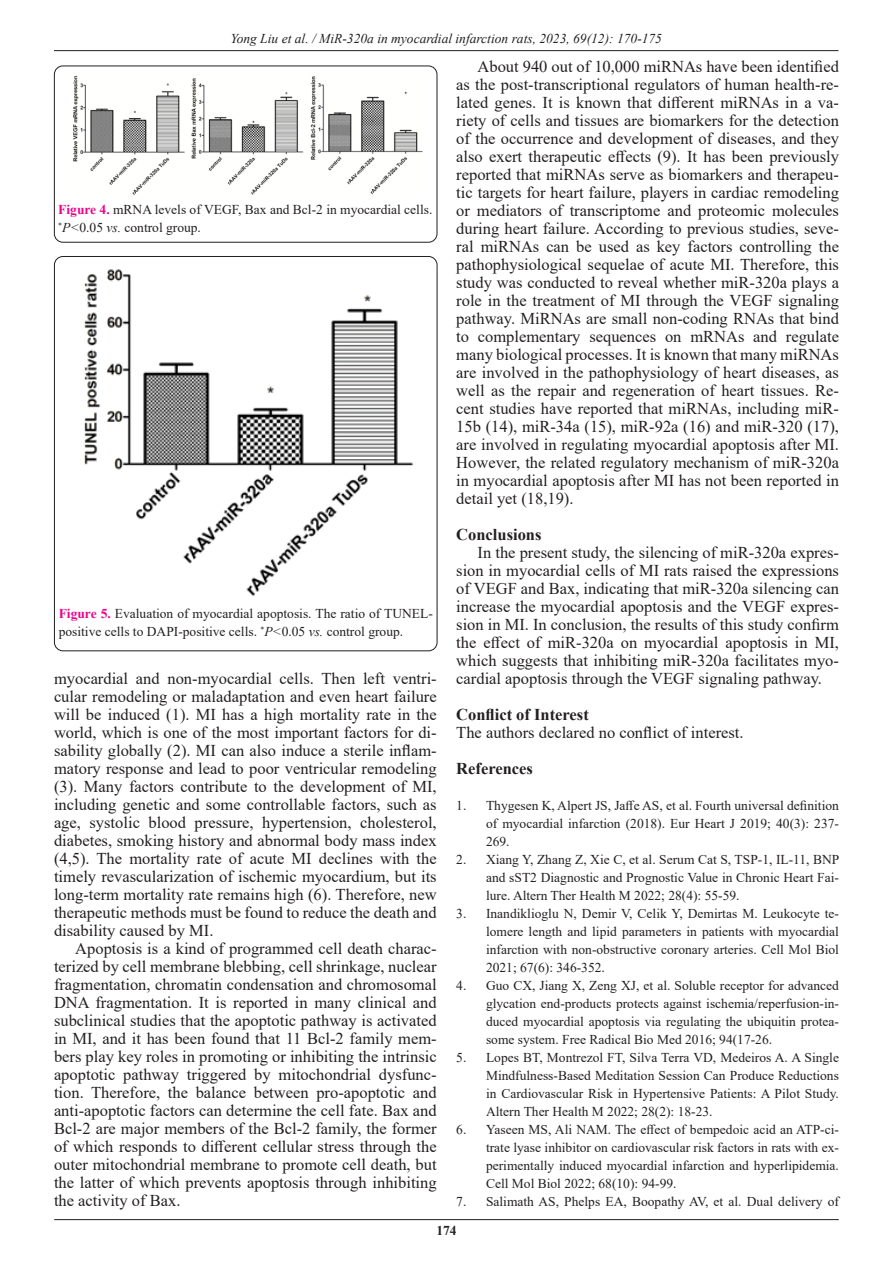
<style>
.page{position:relative;width:893px;height:1263px;background:#fff}
.page>*{position:absolute;margin:0;border:0;box-sizing:border-box;transform-origin:0 0}
.t1{font:16.5px/18px "Times New Roman";color:#231f20;text-align:justify}
.t2{font:700 16.5px "Times New Roman";color:#231f20}
.t3{font:13.5px/18px "Times New Roman";color:#231f20;text-align:justify}
.t4{font:italic 13.5px "Times New Roman";color:#231f20}
.t5{font:700 13.5px "Times New Roman";color:#231f20}
.s1{font-weight:700;color:#ed028c}
.s2{font-style:italic}
</style>
<div class="page">
<hr style="left:54px;top:50px;width:784px;height:1px;background:#231f20">
<hr style="left:54px;top:1219px;width:785px;height:1px;background:#231f20">
<div style="left:54px;top:66px;width:383px;height:176px;border:1px solid #231f20;border-radius:9px"></div>
<div style="left:54px;top:256px;width:383px;height:395px;border:1px solid #231f20;border-radius:9px"></div>
<img style="left:73px;top:75px;width:350px;height:120px">
<img style="left:84px;top:269px;width:329px;height:328px">
<p class="t4" style="left:230px;top:29px;width:433px">Yong Liu et al. / MiR-320a in myocardial infarction rats, 2023, 69(12): 170-175</p>
<p class="t3" style="left:58px;top:200px;width:376px"><span class="s1">Figure 4.</span> mRNA levels of VEGF, Bax and Bcl-2 in myocardial cells. <sup>*</sup><span class="s2">P&lt;</span>0.05 <span class="s2">vs.</span> control group.</p>
<p class="t3" style="left:59px;top:604px;width:376px"><span class="s1">Figure 5.</span> Evaluation of myocardial apoptosis. The ratio of TUNEL&shy;positive cells to DAPI-positive cells. <sup>*</sup><span class="s2">P&lt;</span>0.05 <span class="s2">vs.</span> control group.</p>
<p class="t1" style="left:54px;top:669px;width:384px">myocardial and non-myocardial cells. Then left ventri&shy;cular remodeling or maladaptation and even heart failure will be induced (1). MI has a high mortality rate in the world, which is one of the most important factors for di&shy;sability globally (2). MI can also induce a sterile inflam&shy;matory response and lead to poor ventricular remodeling (3). Many factors contribute to the development of MI, including genetic and some controllable factors, such as age, systolic blood pressure, hypertension, cholesterol, diabetes, smoking history and abnormal body mass index (4,5). The mortality rate of acute MI declines with the timely revascularization of ischemic myocardium, but its long-term mortality rate remains high (6). Therefore, new therapeutic methods must be found to reduce the death and disability caused by MI.</p>
<p class="t1" style="left:54px;top:939px;width:384px;text-indent:21px">Apoptosis is a kind of programmed cell death charac&shy;terized by cell membrane blebbing, cell shrinkage, nuclear fragmentation, chromatin condensation and chromosomal DNA fragmentation. It is reported in many clinical and subclinical studies that the apoptotic pathway is activated in MI, and it has been found that 11 Bcl-2 family mem&shy;bers play key roles in promoting or inhibiting the intrinsic apoptotic pathway triggered by mitochondrial dysfunc&shy;tion. Therefore, the balance between pro-apoptotic and anti-apoptotic factors can determine the cell fate. Bax and Bcl-2 are major members of the Bcl-2 family, the former of which responds to different cellular stress through the outer mitochondrial membrane to promote cell death, but the latter of which prevents apoptosis through inhibiting the activity of Bax.</p>
<p class="t1" style="left:456px;top:57px;width:384px;text-indent:21px">About 940 out of 10,000 miRNAs have been identified as the post-transcriptional regulators of human health-re&shy;lated genes. It is known that different miRNAs in a va&shy;riety of cells and tissues are biomarkers for the detection of the occurrence and development of diseases, and they also exert therapeutic effects (9). It has been previously reported that miRNAs serve as biomarkers and therapeu&shy;tic targets for heart failure, players in cardiac remodeling or mediators of transcriptome and proteomic molecules during heart failure. According to previous studies, seve&shy;ral miRNAs can be used as key factors controlling the pathophysiological sequelae of acute MI. Therefore, this study was conducted to reveal whether miR-320a plays a role in the treatment of MI through the VEGF signaling pathway. MiRNAs are small non-coding RNAs that bind to complementary sequences on mRNAs and regulate many biological processes. It is known that many miRNAs are involved in the pathophysiology of heart diseases, as well as the repair and regeneration of heart tissues. Re&shy;cent studies have reported that miRNAs, including miR-15b (14), miR-34a (15), miR-92a (16) and miR-320 (17), are involved in regulating myocardial apoptosis after MI.<br>However, the related regulatory mechanism of miR-320a in myocardial apoptosis after MI has not been reported in detail yet (18,19).</p>
<p class="t2" style="left:456px;top:523px;width:87px">Conclusions</p>
<p class="t1" style="left:456px;top:543px;width:384px;text-indent:21px">In the present study, the silencing of miR-320a expres&shy;sion in myocardial cells of MI rats raised the expressions of VEGF and Bax, indicating that miR-320a silencing can increase the myocardial apoptosis and the VEGF expres&shy;sion in MI. In conclusion, the results of this study confirm the effect of miR-320a on myocardial apoptosis in MI, which suggests that inhibiting miR-320a facilitates myo&shy;cardial apoptosis through the VEGF signaling pathway.</p>
<p class="t2" style="left:456px;top:703px;width:134px">Conflict of Interest</p>
<p class="t1" style="left:456px;top:723px;width:289px">The authors declared no conflict of interest.</p>
<p class="t2" style="left:456px;top:757px;width:78px">References</p>
<p class="t3" style="left:486px;top:796px;width:354px;text-indent:-30px">1. Thygesen K, Alpert JS, Jaffe AS, et al. Fourth universal definition of myocardial infarction (2018). Eur Heart J 2019; 40(3): 237- 269.</p>
<p class="t3" style="left:486px;top:850px;width:355px;text-indent:-30px">2. Xiang Y, Zhang Z, Xie C, et al. Serum Cat S, TSP-1, IL-11, BNP and sST2 Diagnostic and Prognostic Value in Chronic Heart Fai&shy;lure. Altern Ther Health M 2022; 28(4): 55-59.</p>
<p class="t3" style="left:486px;top:904px;width:354px;text-indent:-30px">3. Inandiklioglu N, Demir V, Celik Y, Demirtas M. Leukocyte te&shy;lomere length and lipid parameters in patients with myocardial infarction with non-obstructive coronary arteries. Cell Mol Biol 2021; 67(6): 346-352.</p>
<p class="t3" style="left:486px;top:976px;width:354px;text-indent:-30px">4. Guo CX, Jiang X, Zeng XJ, et al. Soluble receptor for advanced glycation end-products protects against ischemia/reperfusion-in&shy;duced myocardial apoptosis via regulating the ubiquitin protea&shy;some system. Free Radical Bio Med 2016; 94(17-26.</p>
<p class="t3" style="left:486px;top:1048px;width:354px;text-indent:-30px">5. Lopes BT, Montrezol FT, Silva Terra VD, Medeiros A. A Single Mindfulness-Based Meditation Session Can Produce Reductions in Cardiovascular Risk in Hypertensive Patients: A Pilot Study.<br>Altern Ther Health M 2022; 28(2): 18-23.</p>
<p class="t3" style="left:486px;top:1120px;width:354px;text-indent:-30px">6. Yaseen MS, Ali NAM. The effect of bempedoic acid an ATP-ci&shy;trate lyase inhibitor on cardiovascular risk factors in rats with ex&shy;perimentally induced myocardial infarction and hyperlipidemia.<br>Cell Mol Biol 2022; 68(10): 94-99.</p>
<p class="t3" style="left:456px;top:1192px;width:384px">7. Salimath AS, Phelps EA, Boopathy AV, et al. Dual delivery of</p>
<p class="t5" style="left:436px;top:1220px;width:22px">174</p>
</div>
